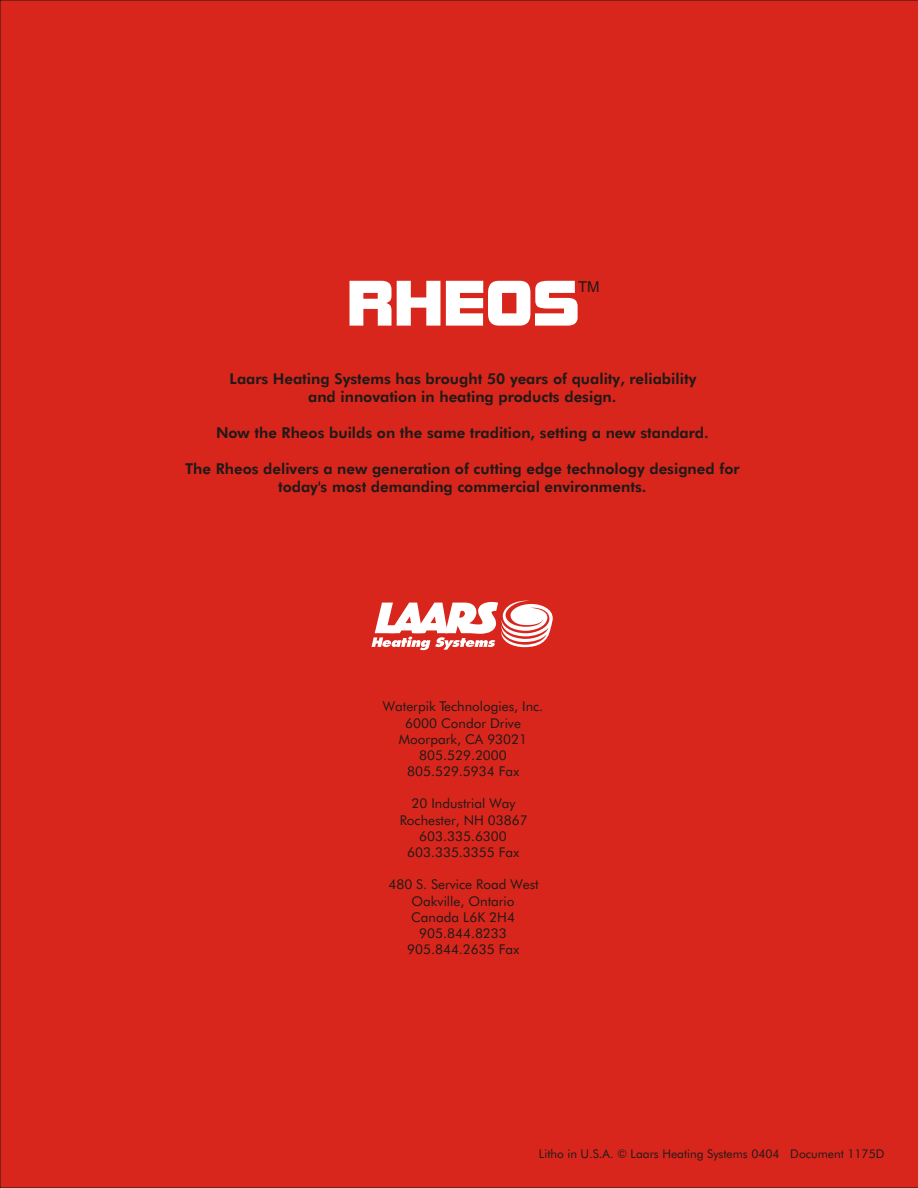
<style>
.page{position:relative;width:918px;height:1188px;background:#d9261c}
.page>*{position:absolute;margin:0;border:0;box-sizing:border-box;transform-origin:0 0}
.t1{font:60px "Bolt Bd BT";color:#fff}
.t2{font:15px/18px "Futura Hv BT";color:#1f1a17;text-align:center}
.t3{font:15px "Arial";color:#1f1a17}
.t4{font:13.5px/16.2px "Futura Bk BT";color:#1f1a17;text-align:center}
.t5{font:12px "Futura Bk BT";color:#1f1a17}
</style>
<div class="page">
<svg style="left:372px;top:600px;width:181px;height:50px"></svg>
<p class="t3" style="left:578px;top:281px;width:23px">TM</p>
<h1 class="t1" style="left:347px;top:280px;width:235px">RHEOS</h1>
<p class="t2" style="left:230px;top:371px;width:468px">Laars Heating Systems has brought 50 years of quality, reliability and innovation in heating products design.</p>
<p class="t2" style="left:216px;top:425px;width:494px">Now the Rheos builds on the same tradition, setting a new standard.</p>
<p class="t2" style="left:185px;top:461px;width:556px">The Rheos delivers a new generation of cutting edge technology designed for today's most demanding commercial environments.</p>
<p class="t4" style="left:383px;top:700px;width:162px">Waterpik Technologies, Inc.<br>6000 Condor Drive<br>Moorpark, CA 93021<br>805.529.2000<br>805.529.5934 Fax</p>
<p class="t4" style="left:400px;top:797px;width:130px">20 Industrial Way<br>Rochester, NH 03867<br>603.335.6300<br>603.335.3355 Fax</p>
<p class="t4" style="left:388px;top:878px;width:152px">480 S. Service Road West<br>Oakville, Ontario<br>Canada L6K 2H4<br>905.844.8233<br>905.844.2635 Fax</p>
<p class="t5" style="left:539px;top:1148px;width:347px">Litho in U.S.A. © Laars Heating Systems 0404 Document 1175D</p>
</div>
